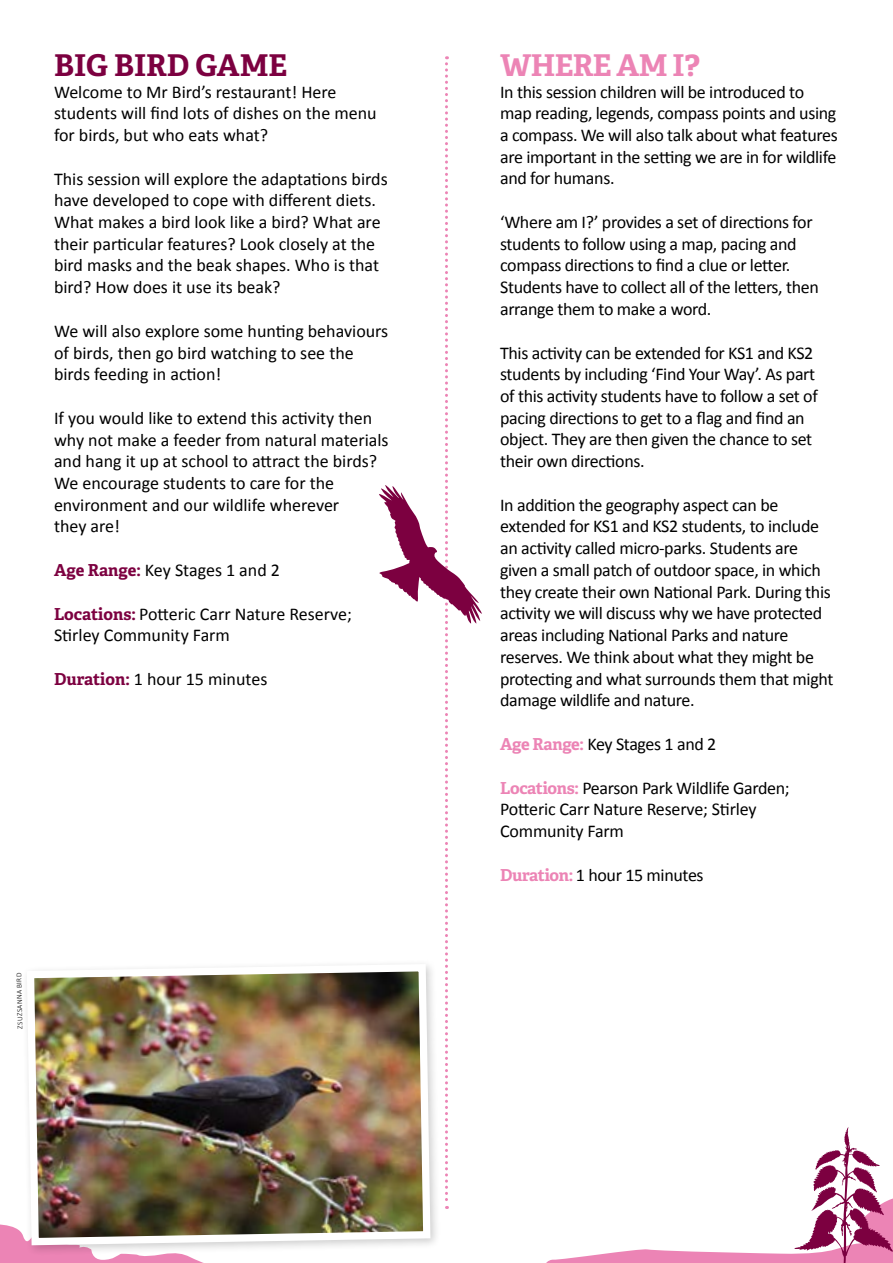
<style>
.page{position:relative;width:893px;height:1263px;background:#fff}
.page>*{position:absolute;margin:0;border:0;box-sizing:border-box;transform-origin:0 0}
.t1{font:700 30px "Adelle";color:#7c0040}
.t2{font:700 30px "Adelle";letter-spacing:-.02em;color:#ec84b5}
.t3{font:18px/21.8px "Calibri";letter-spacing:-.02em;color:#000}
.t4{font:18px/21.8px "Calibri";color:#000}
.t5{font:300 7.5px "Calibri";color:#000}
.s1{font-family:"Adelle";font-weight:700;font-size:16.5px;color:#7c0040}
.s2{font-family:"Adelle";font-weight:700;font-size:16.5px;color:#ec84b5}
</style>
<div class="page">
<svg style="left:0;top:1224px;width:794px;height:39px"></svg>
<div style="left:22px;top:959px;width:420px;height:297px;background:#000;opacity:.2"></div>
<img style="left:23px;top:960px;width:411px;height:289px">
<svg style="left:379px;top:56px;width:103px;height:1153px"></svg>
<svg style="left:794px;top:1127px;width:99px;height:136px"></svg>
<h1 class="t1" style="left:54px;top:46px;width:235px">BIG BIRD GAME</h1>
<p class="t4" style="left:54px;top:81px;width:324px">Welcome to Mr Bird’s restaurant! Here students will find lots of dishes on the menu for birds, but who eats what?</p>
<p class="t4" style="left:54px;top:168px;width:335px">This session will explore the adaptations birds have developed to cope with different diets.<br>What makes a bird look like a bird? What are their particular features? Look closely at the bird masks and the beak shapes. Who is that bird? How does it use its beak?</p>
<p class="t4" style="left:54px;top:320px;width:336px">We will also explore some hunting behaviours of birds, then go bird watching to see the birds feeding in action!</p>
<p class="t4" style="left:54px;top:407px;width:336px">If you would like to extend this activity then why not make a feeder from natural materials and hang it up at school to attract the birds?<br>We encourage students to care for the environment and our wildlife wherever<br>they are!</p>
<p class="t4" style="left:54px;top:559px;width:228px"><span class="s1">Age Range:</span> Key Stages 1 and 2</p>
<p class="t4" style="left:54px;top:603px;width:299px"><span class="s1">Locations:</span> Potteric Carr Nature Reserve;<br>Stirley Community Farm</p>
<p class="t4" style="left:54px;top:668px;width:215px"><span class="s1">Duration:</span> 1 hour 15 minutes</p>
<p class="t5" style="left:15px;top:1029px;width:57px;rotate:-91deg">ZSUZSANNA BIRD</p>
<h1 class="t2" style="left:500px;top:46px;width:201px">WHERE AM I?</h1>
<p class="t3" style="left:500px;top:81px;width:339px">In this session children will be introduced to map reading, legends, compass points and using a compass. We will also talk about what features are important in the setting we are in for wildlife and for humans.</p>
<p class="t3" style="left:500px;top:211px;width:320px">‘Where am I?’ provides a set of directions for students to follow using a map, pacing and compass directions to find a clue or letter.<br>Students have to collect all of the letters, then arrange them to make a word.</p>
<p class="t3" style="left:500px;top:342px;width:319px">This activity can be extended for KS1 and KS2 students by including ‘Find Your Way’. As part of this activity students have to follow a set of pacing directions to get to a flag and find an object. They are then given the chance to set their own directions.</p>
<p class="t3" style="left:500px;top:494px;width:335px">In addition the geography aspect can be extended for KS1 and KS2 students, to include an activity called micro-parks. Students are given a small patch of outdoor space, in which they create their own National Park. During this activity we will discuss why we have protected areas including National Parks and nature reserves. We think about what they might be protecting and what surrounds them that might damage wildlife and nature.</p>
<p class="t3" style="left:500px;top:733px;width:218px"><span class="s2">Age Range:</span> Key Stages 1 and 2</p>
<p class="t3" style="left:500px;top:777px;width:291px"><span class="s2">Locations:</span> Pearson Park Wildlife Garden;<br>Potteric Carr Nature Reserve; Stirley<br>Community Farm</p>
<p class="t3" style="left:500px;top:864px;width:205px"><span class="s2">Duration:</span> 1 hour 15 minutes</p>
</div>
